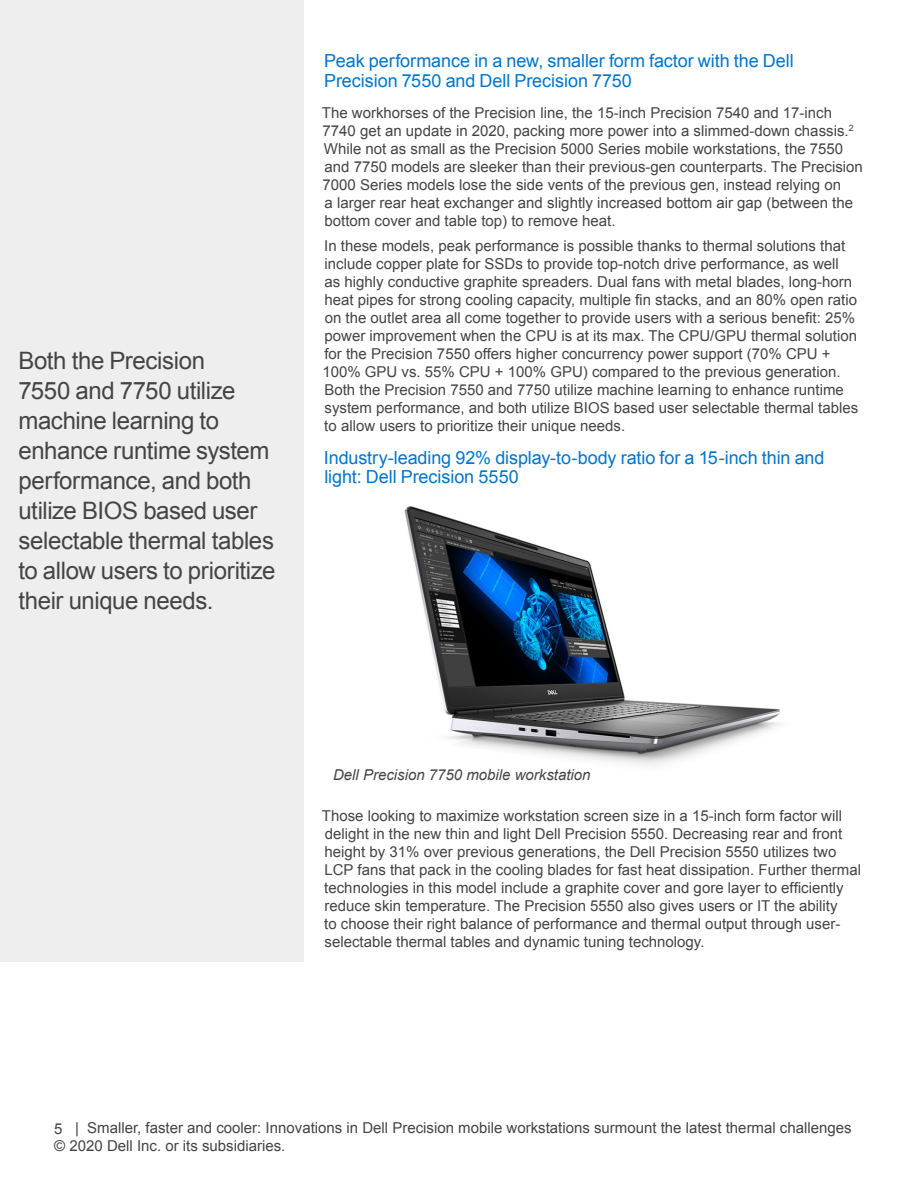
<style>
.page{position:relative;width:918px;height:1188px;background:#fff}
.page>*{position:absolute;margin:0;border:0;box-sizing:border-box;transform-origin:0 0}
.t1{font:24px/30px "Arial";letter-spacing:-.015em;color:#444}
.t2{font:18px/19.5px "Arial";letter-spacing:-.005em;color:#0076ce}
.t3{font:15px/18px "Arial";color:#444}
.t4{font:italic 15px "Arial";color:#444}
</style>
<div class="page">
<img style="left:404px;top:506px;width:377px;height:260px">
<div style="left:0;top:0;width:304px;height:961px;background:#eee"></div>
<h1 class="t1" style="left:18px;top:346px;width:259px">Both the Precision<br>7550 and 7750 utilize machine learning to enhance runtime system performance, and both utilize BIOS based user selectable thermal tables to allow users to prioritize their unique needs.</h1>
<p class="t2" style="left:324px;top:51px;width:471px">Peak performance in a new, smaller form factor with the Dell<br>Precision 7550 and Dell Precision 7750</p>
<p class="t3" style="left:322px;top:104px;width:542px">The workhorses of the Precision line, the 15-inch Precision 7540 and 17-inch 7740 get an update in 2020, packing more power into a slimmed-down chassis.<sup>2<br></sup>While not as small as the Precision 5000 Series mobile workstations, the 7550 and 7750 models are sleeker than their previous-gen counterparts. The Precision 7000 Series models lose the side vents of the previous gen, instead relying on<br>a larger rear heat exchanger and slightly increased bottom air gap (between the bottom cover and table top) to remove heat.</p>
<p class="t3" style="left:322px;top:237px;width:537px">In these models, peak performance is possible thanks to thermal solutions that include copper plate for SSDs to provide top-notch drive performance, as well<br>as highly conductive graphite spreaders. Dual fans with metal blades, long-horn heat pipes for strong cooling capacity, multiple fin stacks, and an 80% open ratio on the outlet area all come together to provide users with a serious benefit: 25% power improvement when the CPU is at its max. The CPU/GPU thermal solution for the Precision 7550 offers higher concurrency power support (70% CPU + 100% GPU vs. 55% CPU + 100% GPU) compared to the previous generation.<br>Both the Precision 7550 and 7750 utilize machine learning to enhance runtime system performance, and both utilize BIOS based user selectable thermal tables to allow users to prioritize their unique needs.</p>
<p class="t2" style="left:324px;top:448px;width:502px">Industry-leading 92% display-to-body ratio for a 15-inch thin and light: Dell Precision 5550</p>
<p class="t4" style="left:333px;top:765px;width:259px">Dell Precision 7750 mobile workstation</p>
<p class="t3" style="left:322px;top:807px;width:541px">Those looking to maximize workstation screen size in a 15-inch form factor will delight in the new thin and light Dell Precision 5550. Decreasing rear and front height by 31% over previous generations, the Dell Precision 5550 utilizes two LCP fans that pack in the cooling blades for fast heat dissipation. Further thermal technologies in this model include a graphite cover and gore layer to efficiently reduce skin temperature. The Precision 5550 also gives users or IT the ability<br>to choose their right balance of performance and thermal output through user&shy;selectable thermal tables and dynamic tuning technology.</p>
<p class="t3" style="left:54px;top:1119px;width:799px">5 | Smaller, faster and cooler: Innovations in Dell Precision mobile workstations surmount the latest thermal challenges © 2020 Dell Inc. or its subsidiaries.</p>
</div>
